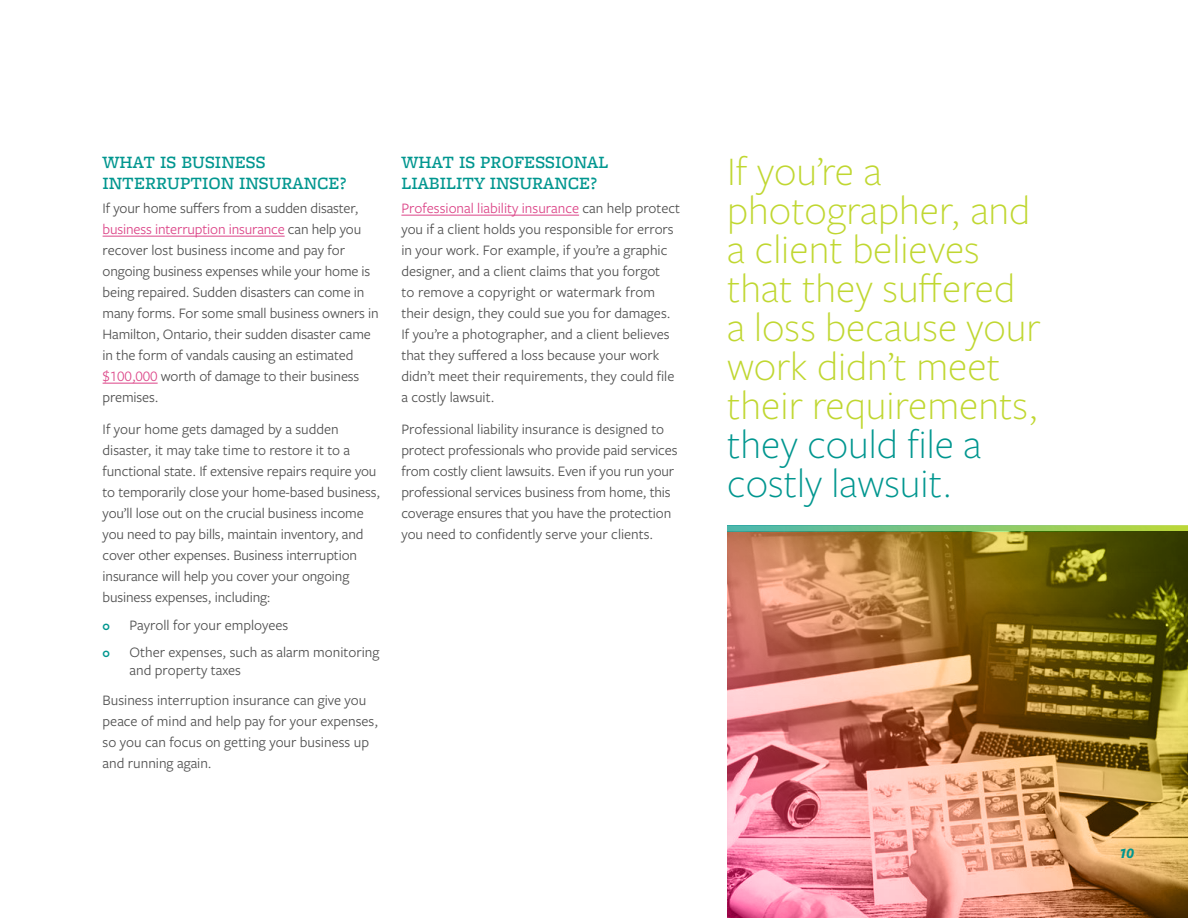
<style>
.page{position:relative;width:1188px;height:918px;background:#fff}
.page>*{position:absolute;margin:0;border:0;box-sizing:border-box;transform-origin:0 0}
.t1{font:300 42px/39px "Freight Sans Pro";color:#c0d731}
.t2{font:300 42px/39px "Freight Sans Pro";color:#00968f}
.t3{font:500 18px/21px "Freight Micro Pro";color:#00968f}
.t4{font:15px/21px "Freight Sans Pro";letter-spacing:-.01em;color:#505050}
.t5{font:italic 700 15px "Freight Sans Pro";color:#00968f}
.s1{color:#dc4588}
</style>
<div class="page">
<img style="left:727px;top:532px;width:461px;height:386px">
<svg style="left:727px;top:526px;width:461px;height:6px;background:#78bb6b"></svg>
<hr style="left:103px;top:236px;width:182px;height:1px;background:#dc4588">
<hr style="left:103px;top:383px;width:55px;height:1px;background:#dc4588">
<hr style="left:401px;top:215px;width:178px;height:1px;background:#dc4588">
<p class="t3" style="left:103px;top:151px;width:245px">WHAT IS BUSINESS<br>INTERRUPTION INSURANCE?</p>
<p class="t4" style="left:103px;top:197px;width:278px">If your home suffers from a sudden disaster, <span class="s1">business interruption insurance</span> can help you recover lost business income and pay for ongoing business expenses while your home is being repaired. Sudden disasters can come in many forms. For some small business owners in Hamilton, Ontario, their sudden disaster came in the form of vandals causing an estimated <span class="s1">$100,000</span> worth of damage to their business premises.</p>
<p class="t4" style="left:103px;top:418px;width:279px">If your home gets damaged by a sudden disaster, it may take time to restore it to a functional state. If extensive repairs require you to temporarily close your home-based business, you’ll lose out on the crucial business income you need to pay bills, maintain inventory, and cover other expenses. Business interruption insurance will help you cover your ongoing business expenses, including:</p>
<p class="t4" style="left:130px;top:611px;width:251px;line-height:27px">Payroll for your employees<br>Other expenses, such as alarm monitoring</p>
<p class="t4" style="left:103px;top:655px;width:265px;line-height:30px;text-indent:27px">and property taxes<br>Business interruption insurance can give you</p>
<p class="t4" style="left:103px;top:710px;width:277px">peace of mind and help pay for your expenses, so you can focus on getting your business up and running again.</p>
<p class="t3" style="left:401px;top:151px;width:209px">WHAT IS PROFESSIONAL<br>LIABILITY INSURANCE?</p>
<p class="t4" style="left:401px;top:197px;width:280px"><span class="s1">Professional liability insurance</span> can help protect you if a client holds you responsible for errors in your work. For example, if you’re a graphic designer, and a client claims that you forgot<br>to remove a copyright or watermark from their design, they could sue you for damages.<br>If you’re a photographer, and a client believes that they suffered a loss because your work didn’t meet their requirements, they could file a costly lawsuit.</p>
<p class="t4" style="left:401px;top:418px;width:278px">Professional liability insurance is designed to protect professionals who provide paid services from costly client lawsuits. Even if you run your professional services business from home, this coverage ensures that you have the protection you need to confidently serve your clients.</p>
<h1 class="t1" style="left:727px;top:150px;width:315px">If you’re a photographer, and a client believes that they suffered a loss because your work didn’t meet their requirements,</h1>
<h1 class="t2" style="left:727px;top:423px;width:256px">they could file a costly lawsuit.</h1>
<p class="t5" style="left:1119px;top:843px;width:16px">10</p>
</div>
